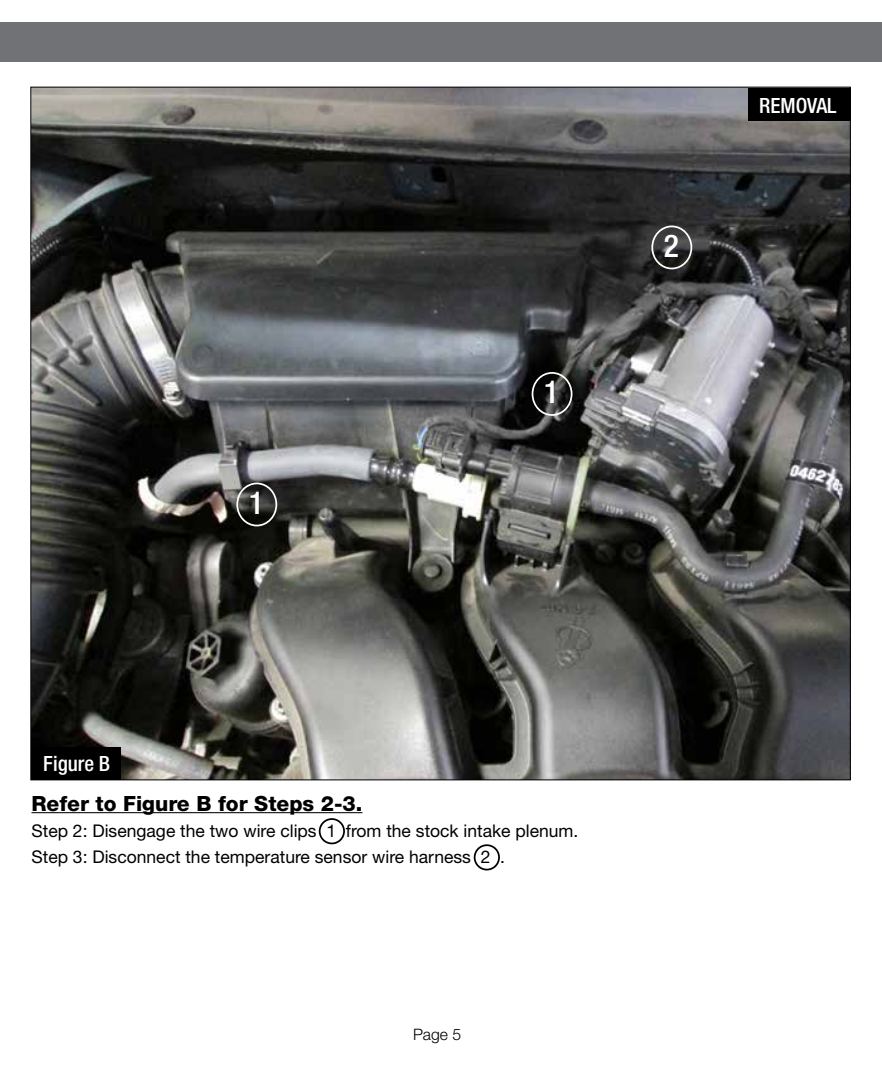
<style>
.page{position:relative;width:882px;height:1071px;background:#fff}
.page>*{position:absolute;margin:0;border:0;box-sizing:border-box;transform-origin:0 0}
.t1{font:500 condensed 31.5px "Helvetica Neue";color:#fff}
.t2{font:800 21px "Helvetica Neue";color:#000}
.t3{font:500 condensed 21px "Helvetica Neue";color:#fff}
.t4{font:17.5px/26.2px "Helvetica Neue";color:#000}
.t5{font:300 15.75px "Helvetica Neue";color:#000}
</style>
<div class="page">
<img style="left:33px;top:89px;width:815px;height:689px">
<div style="left:0;top:23px;width:882px;height:39px;background:#717275"></div>
<hr style="left:32px;top:812px;width:330px;height:1px;background:#000">
<div style="left:748px;top:88px;width:102px;height:33px;background:#000"></div>
<div style="left:319px;top:818px;width:26px;height:26px;border:2px solid #000;border-radius:50%"></div>
<div style="left:474px;top:844px;width:26px;height:26px;border:2px solid #000;border-radius:50%"></div>
<div style="left:236px;top:483px;width:41px;height:43px;border:2px solid #fff;border-radius:50%"></div>
<div style="left:532px;top:372px;width:40px;height:44px;border:2px solid #fff;border-radius:50%"></div>
<div style="left:651px;top:226px;width:41px;height:43px;border:2px solid #fff;border-radius:50%"></div>
<div style="left:32px;top:747px;width:89px;height:33px;background:#000"></div>
<h1 class="t1" style="left:249px;top:484px;width:17px">1</h1>
<h1 class="t1" style="left:544px;top:373px;width:17px">1</h1>
<h1 class="t1" style="left:664px;top:227px;width:17px">2</h1>
<p class="t3" style="left:759px;top:93px;width:79px">REMOVAL</p>
<p class="t3" style="left:43px;top:751px;width:68px">Figure B</p>
<p class="t2" style="left:32px;top:791px;width:332px">Refer to Figure B for Steps 2-3.</p>
<p class="t4" style="left:32px;top:817px;width:548px">Step 2: Disengage the two wire clips 1 from the stock intake plenum.<br>Step 3: Disconnect the temperature sensor wire harness 2 .</p>
<p class="t5" style="left:413px;top:1024px;width:50px">Page 5</p>
</div>
